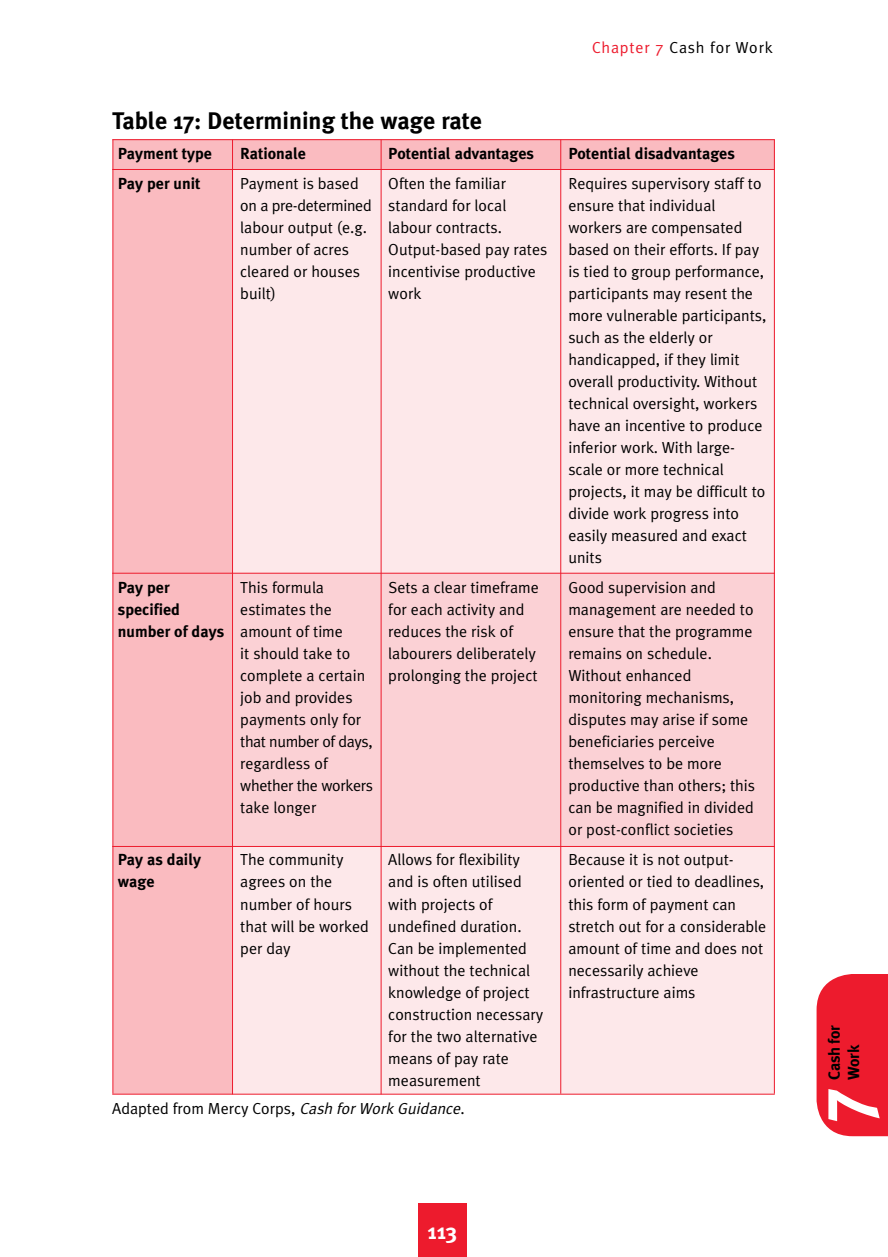
<style>
.page{position:relative;width:888px;height:1257px;background:#fff}
.page>*{position:absolute;margin:0;border:0;box-sizing:border-box;transform-origin:0 0}
.t1{font:700 72px "Meta Plus";color:#fff}
.t2{font:700 24px "Meta Plus";color:#000}
.t3{font:700 22px "Meta Plus";color:#fff}
.t4{font:16px/22px "Meta Plus Normal";color:#000}
.t5{font:700 16px/19.2px "Meta Plus";color:#000}
.t6{font:16px "Meta Plus Normal";letter-spacing:.05em;color:#000}
.t7{font:16px "Meta Plus Normal";letter-spacing:-.025em;color:#000}
.t8{font:16px "Meta Plus Normal";letter-spacing:-.02em;color:#000}
.s1{color:#ed1b2d}
.s2{font-family:"Meta Plus Normal";font-weight:400}
.s3{font-style:italic}
</style>
<div class="page">
<div style="left:233px;top:170px;width:542px;height:403px;background:#fde8ea"></div>
<div style="left:233px;top:572px;width:542px;height:274px;background:#fbd1d5"></div>
<div style="left:233px;top:846px;width:541px;height:247px;background:#fde8ea"></div>
<div style="left:113px;top:167px;width:120px;height:926px;background:#fabbc0"></div>
<div style="left:113px;top:139px;width:662px;height:30px;background:#fabbc0"></div>
<div style="left:418px;top:1203px;width:49px;height:53px;background:#ed1b2d"></div>
<hr style="left:112px;top:139px;width:663px;height:1px;background:#ed1b2d">
<hr style="left:112px;top:140px;width:1px;height:953px;background:#ed1b2d">
<hr style="left:774px;top:140px;width:1px;height:953px;background:#ed1b2d">
<hr style="left:232px;top:140px;width:1px;height:954px;background:#ed1b2d">
<hr style="left:380px;top:140px;width:1px;height:954px;background:#ed1b2d">
<hr style="left:560px;top:140px;width:1px;height:953px;background:#ed1b2d">
<hr style="left:112px;top:169px;width:663px;height:1px;background:#ed1b2d">
<hr style="left:112px;top:572px;width:663px;height:1px;background:#ed1b2d">
<hr style="left:112px;top:845px;width:663px;height:1px;background:#ed1b2d">
<hr style="left:112px;top:1093px;width:663px;height:1px;background:#ed1b2d">
<div style="left:816px;top:974px;width:72px;height:161px;background:#ed1b2d"></div>
<p class="t6" style="left:592px;top:38px;width:182px"><span class="s1">Chapter 7</span> Cash for Work</p>
<h2 class="t2" style="left:112px;top:107px;width:371px">Table 17: Determining the wage rate</h2>
<p class="t5" style="left:118px;top:144px;width:96px">Payment type</p>
<p class="t5" style="left:240px;top:144px;width:67px">Rationale</p>
<p class="t5" style="left:388px;top:144px;width:147px">Potential advantages</p>
<p class="t5" style="left:568px;top:144px;width:168px">Potential disadvantages</p>
<p class="t5" style="left:118px;top:174px;width:84px">Pay per unit</p>
<p class="t4" style="left:240px;top:172px;width:120px">Payment is based</p>
<p class="t4" style="left:388px;top:172px;width:119px">Often the familiar</p>
<p class="t4" style="left:568px;top:172px;width:195px">Requires supervisory staff to</p>
<p class="t4" style="left:240px;top:194px;width:268px">on a pre-determined standard for local</p>
<p class="t4" style="left:568px;top:194px;width:149px">ensure that individual</p>
<p class="t4" style="left:240px;top:216px;width:128px">labour output (e.g.</p>
<p class="t4" style="left:388px;top:216px;width:115px">labour contracts.</p>
<p class="t4" style="left:568px;top:216px;width:175px">workers are compensated</p>
<p class="t4" style="left:240px;top:238px;width:110px">number of acres</p>
<p class="t4" style="left:388px;top:238px;width:161px">Output-based pay rates</p>
<p class="t4" style="left:568px;top:238px;width:192px">based on their efforts. If pay</p>
<p class="t4" style="left:240px;top:260px;width:121px">cleared or houses</p>
<p class="t4" style="left:388px;top:260px;width:149px">incentivise productive</p>
<p class="t4" style="left:568px;top:260px;width:197px">is tied to group performance,</p>
<p class="t4" style="left:240px;top:282px;width:37px">built)</p>
<p class="t4" style="left:388px;top:282px;width:35px">work</p>
<p class="t4" style="left:568px;top:282px;width:200px">participants may resent the more vulnerable participants, such as the elderly or handicapped, if they limit overall productivity. Without technical oversight, workers have an incentive to produce inferior work. With large&shy;scale or more technical projects, it may be difficult to divide work progress into easily measured and exact units</p>
<p class="t5" style="left:118px;top:578px;width:53px">Pay per</p>
<p class="t4" style="left:240px;top:576px;width:85px">This formula</p>
<p class="t4" style="left:388px;top:576px;width:152px">Sets a clear timeframe</p>
<p class="t4" style="left:568px;top:576px;width:149px">Good supervision and</p>
<p class="t5" style="left:118px;top:600px;width:64px">specified</p>
<p class="t4" style="left:240px;top:598px;width:93px">estimates the</p>
<p class="t4" style="left:388px;top:598px;width:138px">for each activity and</p>
<p class="t4" style="left:568px;top:598px;width:187px">management are needed to</p>
<p class="t5" style="left:118px;top:622px;width:227px">number of days <span class="s2">amount of time</span></p>
<p class="t4" style="left:388px;top:620px;width:126px">reduces the risk of</p>
<p class="t4" style="left:568px;top:620px;width:186px">ensure that the programme</p>
<p class="t4" style="left:240px;top:642px;width:111px">it should take to</p>
<p class="t4" style="left:388px;top:642px;width:149px">labourers deliberately</p>
<p class="t4" style="left:568px;top:642px;width:145px">remains on schedule.</p>
<p class="t4" style="left:240px;top:664px;width:126px">complete a certain</p>
<p class="t4" style="left:388px;top:664px;width:151px">prolonging the project</p>
<p class="t4" style="left:568px;top:664px;width:124px">Without enhanced</p>
<p class="t4" style="left:240px;top:686px;width:114px">job and provides</p>
<p class="t4" style="left:568px;top:686px;width:167px">monitoring mechanisms,</p>
<p class="t4" style="left:240px;top:708px;width:122px">payments only for</p>
<p class="t4" style="left:568px;top:708px;width:181px">disputes may arise if some</p>
<p class="t7" style="left:240px;top:732px;width:134px">that number of days,</p>
<p class="t4" style="left:568px;top:730px;width:148px">beneficiaries perceive</p>
<p class="t4" style="left:240px;top:752px;width:89px">regardless of</p>
<p class="t4" style="left:568px;top:752px;width:155px">themselves to be more</p>
<p class="t8" style="left:240px;top:776px;width:134px">whether the workers</p>
<p class="t4" style="left:568px;top:774px;width:188px">productive than others; this</p>
<p class="t4" style="left:240px;top:796px;width:78px">take longer</p>
<p class="t4" style="left:568px;top:796px;width:187px">can be magnified in divided or post-conflict societies</p>
<p class="t5" style="left:118px;top:850px;width:85px">Pay as daily</p>
<p class="t4" style="left:240px;top:848px;width:105px">The community</p>
<p class="t4" style="left:388px;top:848px;width:133px">Allows for flexibility</p>
<p class="t4" style="left:568px;top:848px;width:167px">Because it is not output-</p>
<p class="t5" style="left:118px;top:872px;width:38px">wage</p>
<p class="t4" style="left:240px;top:870px;width:93px">agrees on the</p>
<p class="t4" style="left:388px;top:870px;width:135px">and is often utilised</p>
<p class="t4" style="left:568px;top:870px;width:197px">oriented or tied to deadlines,</p>
<p class="t4" style="left:240px;top:892px;width:113px">number of hours</p>
<p class="t4" style="left:388px;top:892px;width:106px">with projects of</p>
<p class="t4" style="left:568px;top:892px;width:169px">this form of payment can</p>
<p class="t4" style="left:240px;top:914px;width:283px">that will be worked undefined duration.</p>
<p class="t4" style="left:568px;top:914px;width:199px">stretch out for a considerable</p>
<p class="t4" style="left:240px;top:936px;width:52px">per day</p>
<p class="t4" style="left:388px;top:936px;width:140px">Can be implemented</p>
<p class="t4" style="left:568px;top:936px;width:196px">amount of time and does not</p>
<p class="t4" style="left:388px;top:958px;width:143px">without the technical</p>
<p class="t4" style="left:568px;top:958px;width:132px">necessarily achieve</p>
<p class="t4" style="left:388px;top:980px;width:143px">knowledge of project</p>
<p class="t4" style="left:568px;top:980px;width:129px">infrastructure aims</p>
<p class="t4" style="left:388px;top:1002px;width:157px">construction necessary for the two alternative means of pay rate measurement</p>
<p class="t4" style="left:112px;top:1096px;width:354px">Adapted from Mercy Corps, <span class="s3">Cash forWork Guidance</span>.</p>
<h3 class="t3" style="left:428px;top:1218px;width:30px">113</h3>
<p class="t5" style="left:824px;top:1079px;width:56px;rotate:-90deg">Cash for<br>Work</p>
<h1 class="t1" style="left:798px;top:1121px;width:34px;rotate:-90deg">7</h1>
</div>
